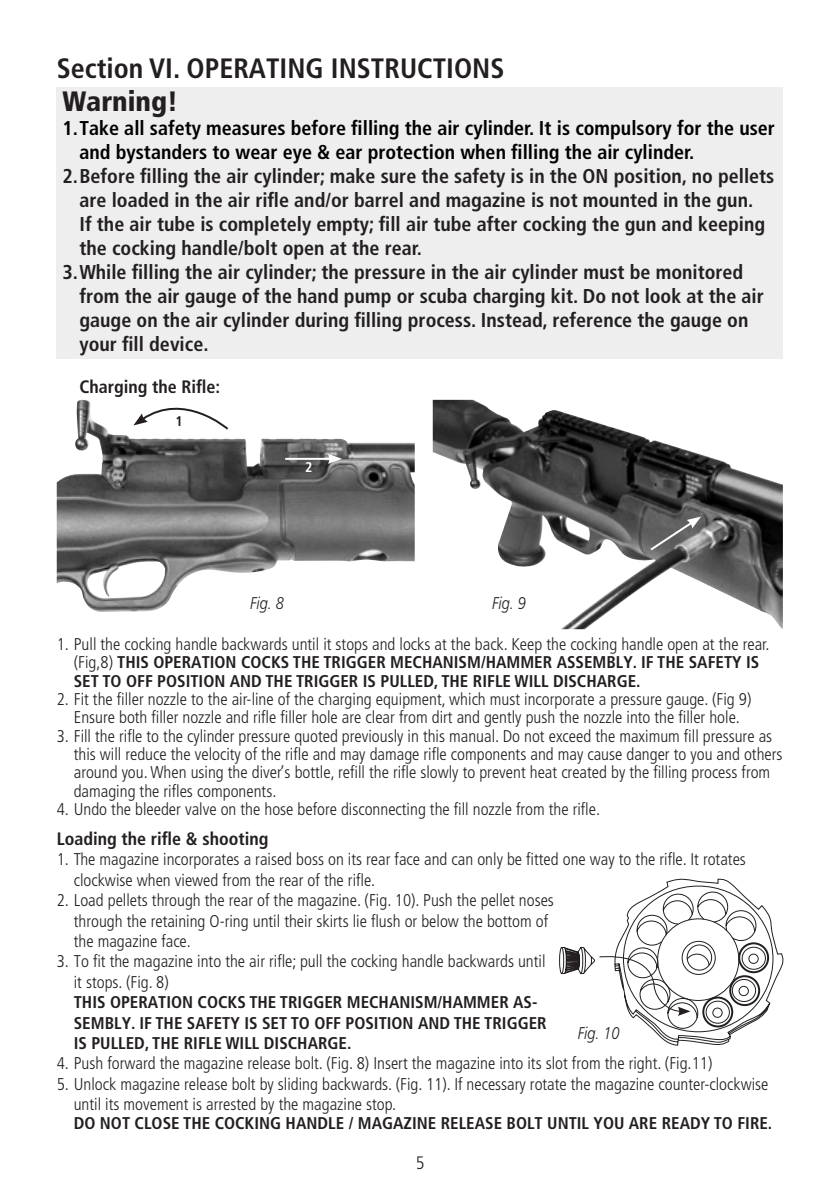
<style>
.page{position:relative;width:840px;height:1191px;background:#fff}
.page>*{position:absolute;margin:0;border:0;box-sizing:border-box;transform-origin:0 0}
.Pa2{font:700 condensed 28px "Frutiger LT Std";color:#231f20}
.Pa2-2{font:900 condensed 28px "Frutiger LT Std";color:#231f20}
.t1{font:700 condensed 20px/24px "Frutiger LT Std";color:#231f20}
.t2{font:700 condensed 20px/24px "Frutiger LT Std";color:#000}
.t3{font:700 condensed 18px "Frutiger LT Std";color:#231f20}
.t4{font:300 condensed 18px "Frutiger LT Std";color:#231f20}
.t5{font:300 condensed 17px/18.4px "Frutiger LT Std";color:#231f20}
.t6{font:700 condensed 17px/20.4px "Frutiger LT Std";color:#231f20}
.t7{font:italic 300 17px "Frutiger";color:#231f20;scale:.85 1}
.t8{font:700 condensed 14px "Frutiger LT Std";color:#231f20}
.t9{font:700 condensed 14px "Frutiger LT Std";color:#fff}
.s1{font-weight:300}
</style>
<div class="page">
<div style="left:57px;top:87px;width:725px;height:272px;background:#eeeeef"></div>
<svg style="left:559px;top:878px;width:225px;height:168px"></svg>
<img style="left:57px;top:400px;width:357px;height:212px">
<img style="left:432px;top:400px;width:350px;height:229px">
<svg style="left:647px;top:516px;width:53px;height:36px;background:#797979"></svg>
<svg style="left:133px;top:400px;width:96px;height:31px"></svg>
<hr style="left:285px;top:458px;width:46px;height:2px;background:#fff">
<svg style="left:328px;top:454px;width:14px;height:10px"></svg>
<p class="Pa2" style="left:57px;top:51px;width:449px">Section VI. OPERATING INSTRUCTIONS</p>
<p class="Pa2-2" style="left:62px;top:85px;width:117px">Warning!</p>
<p class="t2" style="left:79px;top:116px;width:696px;text-indent:-17px">1.Take all safety measures before filling the air cylinder. It is compulsory for the user and bystanders to wear eye &amp; ear protection when filling the air cylinder.</p>
<p class="t1" style="left:79px;top:164px;width:696px;text-indent:-17px">2.Before filling the air cylinder; make sure the safety is in the ON position, no pellets are loaded in the air rifle and/or barrel and magazine is not mounted in the gun.<br>If the air tube is completely empty; fill air tube after cocking the gun and keeping the cocking handle/bolt open at the rear.</p>
<p class="t1" style="left:79px;top:260px;width:685px;text-indent:-17px">3.While filling the air cylinder; the pressure in the air cylinder must be monitored from the air gauge of the hand pump or scuba charging kit. Do not look at the air gauge on the air cylinder during filling process. Instead, reference the gauge on your fill device.</p>
<p class="t3" style="left:79px;top:376px;width:142px">Charging the Rifle:</p>
<p class="t8" style="left:175px;top:413px;width:9px">1</p>
<p class="t9" style="left:305px;top:459px;width:9px">2</p>
<p class="t7" style="left:250px;top:593px;width:41px">Fig. 8</p>
<p class="t7" style="left:492px;top:593px;width:41px">Fig. 9</p>
<p class="t6" style="left:74px;top:635px;width:696px;line-height:18.4px;text-indent:-17px"><span class="s1">1. Pull the cocking handle backwards until it stops and locks at the back. Keep the cocking handle open at the rear. (Fig,8)</span> THIS OPERATION COCKS THE TRIGGER MECHANISM/HAMMER ASSEMBLY. IF THE SAFETY IS<br>SET TO OFF POSITION AND THE TRIGGER IS PULLED, THE RIFLE WILL DISCHARGE.</p>
<p class="t5" style="left:57px;top:690px;width:695px;text-align:center">2. Fit the filler nozzle to the air-line of the charging equipment, which must incorporate a pressure gauge. (Fig 9)<br>Ensure both filler nozzle and rifle filler hole are clear from dirt and gently push the nozzle into the filler hole.</p>
<p class="t5" style="left:74px;top:727px;width:709px;text-indent:-17px">3. Fill the rifle to the cylinder pressure quoted previously in this manual. Do not exceed the maximum fill pressure as this will reduce the velocity of the rifle and may damage rifle components and may cause danger to you and others around you. When using the diver’s bottle, refill the rifle slowly to prevent heat created by the filling process from damaging the rifles components.</p>
<p class="t5" style="left:57px;top:800px;width:544px">4. Undo the bleeder valve on the hose before disconnecting the fill nozzle from the rifle.</p>
<p class="t3" style="left:57px;top:828px;width:213px">Loading the rifle &amp; shooting</p>
<p class="t5" style="left:74px;top:849px;width:673px;line-height:20.4px;text-indent:-17px">1. The magazine incorporates a raised boss on its rear face and can only be fitted one way to the rifle. It rotates clockwise when viewed from the rear of the rifle.</p>
<p class="t5" style="left:74px;top:890px;width:481px;line-height:20.4px;text-indent:-17px">2. Load pellets through the rear of the magazine. (Fig. 10). Push the pellet noses through the retaining O-ring until their skirts lie flush or below the bottom of the magazine face.</p>
<p class="t6" style="left:74px;top:951px;width:474px;text-indent:-17px"><span class="s1">3. To fit the magazine into the air rifle; pull the cocking handle backwards until it stops. (Fig. 8)<br></span>THIS OPERATION COCKS THE TRIGGER MECHANISM/HAMMER AS-SEMBLY. IF THE SAFETY IS SET TO OFF POSITION AND THE TRIGGER IS PULLED, THE RIFLE WILL DISCHARGE.</p>
<p class="t5" style="left:57px;top:1054px;width:656px">4. Push forward the magazine release bolt. (Fig. 8) Insert the magazine into its slot from the right. (Fig.11)</p>
<p class="t5" style="left:74px;top:1074px;width:695px;line-height:20.4px;text-indent:-17px">5. Unlock magazine release bolt by sliding backwards. (Fig. 11). If necessary rotate the magazine counter-clockwise until its movement is arrested by the magazine stop.</p>
<p class="t6" style="left:74px;top:1112px;width:699px">DO NOT CLOSE THE COCKING HANDLE / MAGAZINE RELEASE BOLT UNTIL YOU ARE READY TO FIRE.</p>
<p class="t7" style="left:577px;top:1023px;width:51px">Fig. 10</p>
<p class="t4" style="left:415px;top:1153px;width:10px">5</p>
</div>
